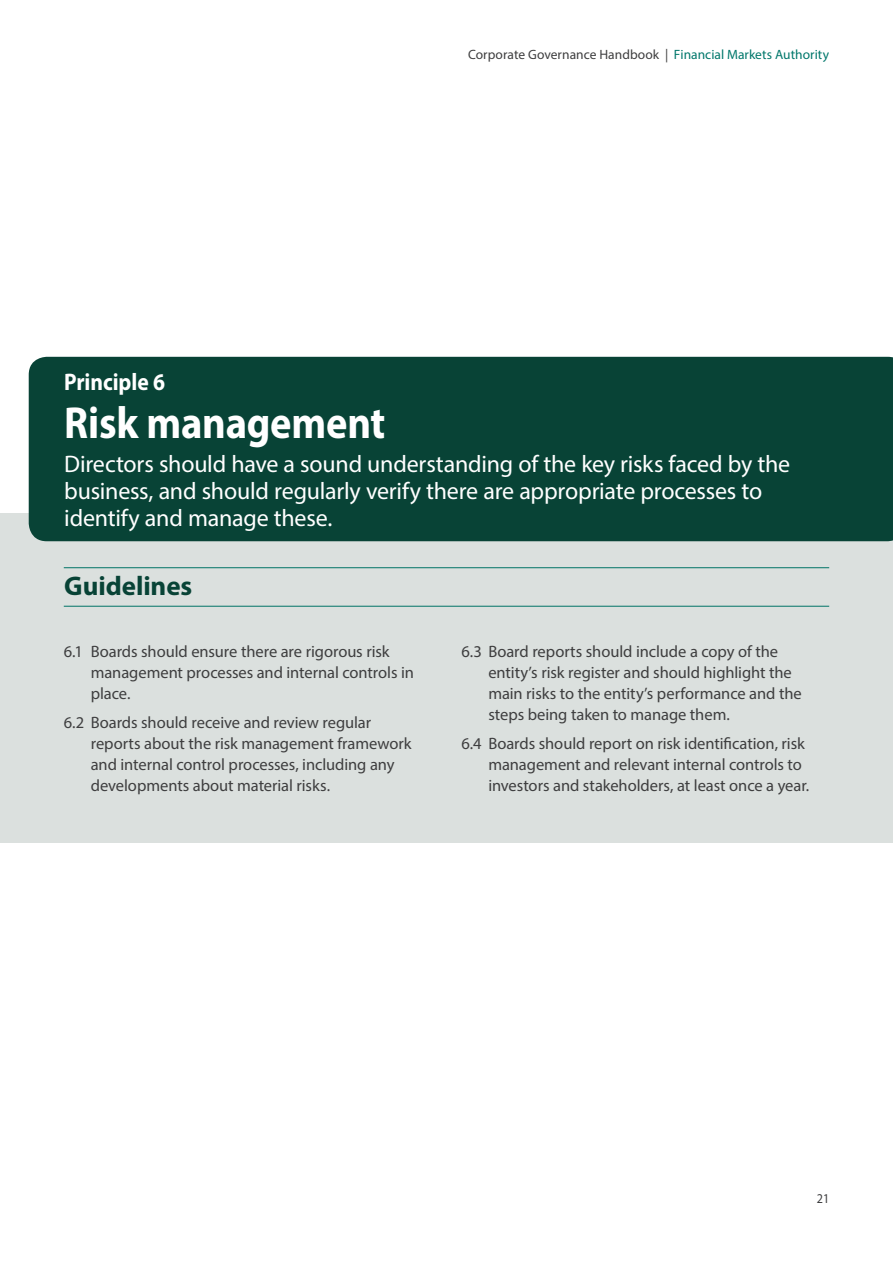
<style>
.page{position:relative;width:893px;height:1263px;background:#fff}
.page>*{position:absolute;margin:0;border:0;box-sizing:border-box;transform-origin:0 0}
.t1{font:700 45px "Myriad Pro";letter-spacing:-.005em;color:#fff;scale:.9 1}
.t2{font:700 27px "Myriad Pro";letter-spacing:-.005em;color:#084336}
.t3{font:24px/27px "Myriad Pro";letter-spacing:-.01em;color:#fff}
.t4{font:700 24px "Myriad Pro";letter-spacing:-.005em;color:#fff;scale:.9 1}
.t5{font:16.5px/21px "Myriad Pro";letter-spacing:-.005em;color:#3e3e3f}
.t6{font:13.5px "Myriad Pro";letter-spacing:.005em;color:#3e3e3f}
.t7{font:13.5px "Myriad Pro";letter-spacing:.005em;color:#3e3e3f;scale:.9 1}
.s1{color:#00776b}
</style>
<div class="page">
<div style="left:0;top:513px;width:893px;height:330px;background:#dbe0de"></div>
<div style="left:29px;top:357px;width:864px;height:184px;background:#084336"></div>
<hr style="left:64px;top:567px;width:765px;height:1px;background:#007366">
<hr style="left:64px;top:606px;width:765px;height:1px;background:#007366">
<p class="t6" style="left:468px;top:46px;width:363px">Corporate Governance Handbook | <span class="s1">Financial Markets Authority</span></p>
<h3 class="t4" style="left:64px;top:366px;width:114px">Principle 6</h3>
<h1 class="t1" style="left:64px;top:393px;width:358px">Risk management</h1>
<h3 class="t3" style="left:64px;top:450px;width:727px">Directors should have a sound understanding of the key risks faced by the business, and should regularly verify there are appropriate processes to identify and manage these.</h3>
<h2 class="t2" style="left:64px;top:569px;width:130px">Guidelines</h2>
<p class="t5" style="left:91px;top:640px;width:325px;text-indent:-27px">6.1 Boards should ensure there are rigorous risk management processes and internal controls in place.</p>
<p class="t5" style="left:91px;top:712px;width:322px;text-indent:-27px">6.2 Boards should receive and review regular reports about the risk management framework and internal control processes, including any developments about material risks.</p>
<p class="t5" style="left:488px;top:640px;width:315px;text-indent:-27px">6.3 Board reports should include a copy of the entity’s risk register and should highlight the main risks to the entity’s performance and the steps being taken to manage them.</p>
<p class="t5" style="left:488px;top:733px;width:322px;text-indent:-27px">6.4 Boards should report on risk identification, risk management and relevant internal controls to investors and stakeholders, at least once a year.</p>
<p class="t7" style="left:817px;top:1190px;width:15px">21</p>
</div>
